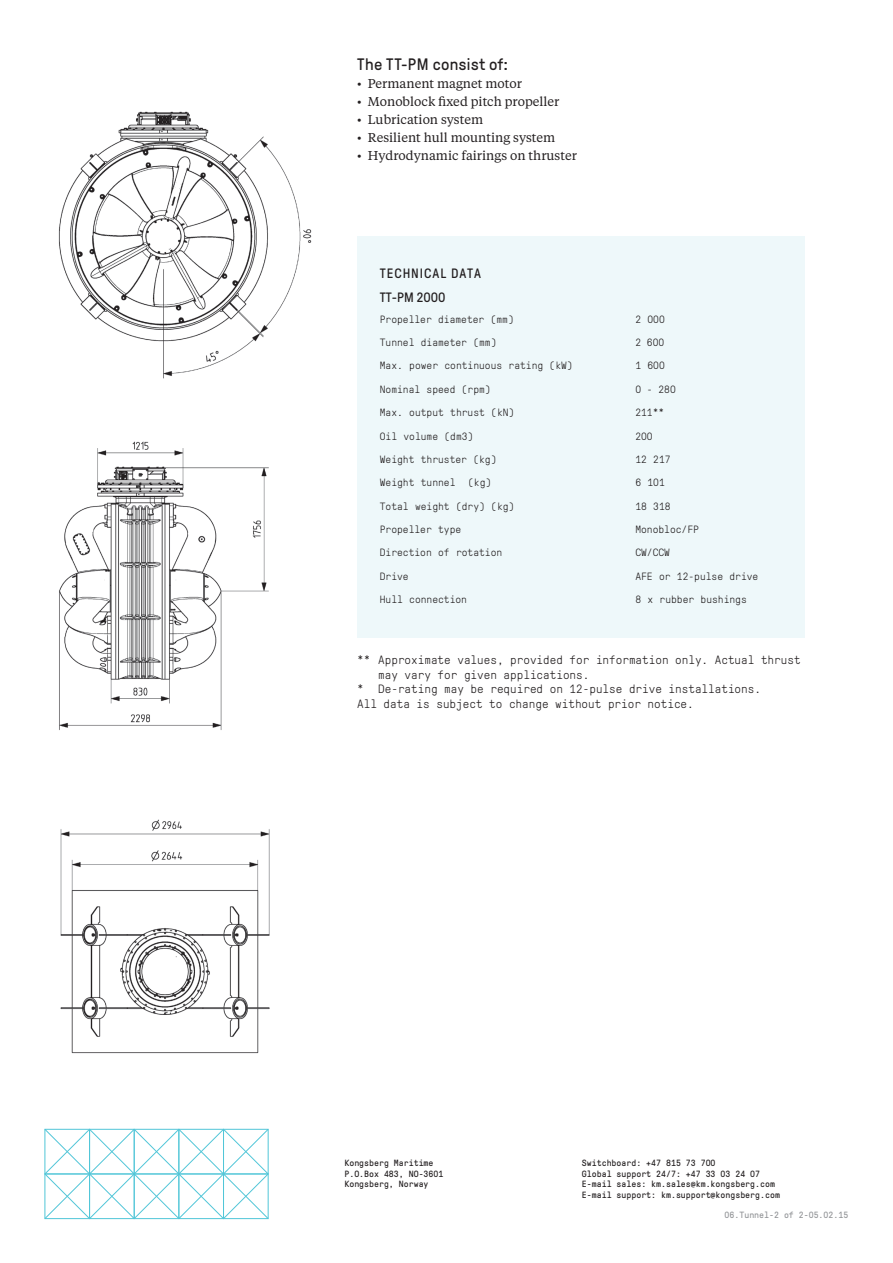
<style>
.page{position:relative;width:893px;height:1263px;background:#fff}
.page>*{position:absolute;margin:0;border:0;box-sizing:border-box;transform-origin:0 0}
.t1{font:16.5px "GT Pressura";letter-spacing:.025em;color:#231f20}
.t2{font:13.5px/23.4px "GT Pressura";letter-spacing:.07em;color:#231f20}
.t3{font:12.75px "Tiempos Text";color:#231f20}
.t4{font:300 12px "GT Pressura Mono";color:#231f20}
.t5{font:300 10.5px "GT Pressura Mono";color:#231f20}
.t6{font:9px/10.8px "GT Pressura Mono";color:#231f20}
.t7{font:9px "GT Pressura Mono";color:#939598}
</style>
<div class="page">
<svg style="left:44px;top:1128px;width:225px;height:91px"></svg>
<div style="left:357px;top:236px;width:448px;height:402px;background:#eef8fa"></div>
<img style="left:58px;top:111px;width:254px;height:268px">
<img style="left:59px;top:441px;width:210px;height:289px">
<img style="left:60px;top:819px;width:210px;height:235px">
<h1 class="t1" style="left:357px;top:56px;width:152px">The TT-PM consist of:</h1>
<p class="t3" style="left:357px;top:75px;width:166px">• Permanent magnet motor</p>
<p class="t3" style="left:357px;top:93px;width:204px">• Monoblock fixed pitch propeller</p>
<p class="t3" style="left:357px;top:111px;width:127px">• Lubrication system</p>
<p class="t3" style="left:357px;top:129px;width:200px">• Resilient hull mounting system</p>
<p class="t3" style="left:357px;top:147px;width:221px">• Hydrodynamic fairings on thruster</p>
<p class="t2" style="left:380px;top:262px;width:103px">TECHNICAL DATA<br>TT-PM 2000</p>
<p class="t5" style="left:380px;top:313px;width:135px">Propeller diameter (mm)</p>
<p class="t5" style="left:635px;top:313px;width:31px">2 000</p>
<p class="t5" style="left:380px;top:337px;width:118px">Tunnel diameter (mm)</p>
<p class="t5" style="left:635px;top:337px;width:30px">2 600</p>
<p class="t5" style="left:380px;top:360px;width:194px">Max. power continuous rating (kW)</p>
<p class="t5" style="left:635px;top:360px;width:31px">1 600</p>
<p class="t5" style="left:380px;top:384px;width:112px">Nominal speed (rpm)</p>
<p class="t5" style="left:635px;top:384px;width:42px">0 - 280</p>
<p class="t5" style="left:380px;top:407px;width:136px">Max. output thrust (kN)</p>
<p class="t5" style="left:635px;top:407px;width:30px">211**</p>
<p class="t5" style="left:380px;top:430px;width:95px">Oil volume (dm3)</p>
<p class="t5" style="left:635px;top:430px;width:19px">200</p>
<p class="t5" style="left:380px;top:454px;width:118px">Weight thruster (kg)</p>
<p class="t5" style="left:635px;top:454px;width:37px">12 217</p>
<p class="t5" style="left:380px;top:477px;width:113px">Weight tunnel (kg)</p>
<p class="t5" style="left:635px;top:477px;width:31px">6 101</p>
<p class="t5" style="left:380px;top:500px;width:136px">Total weight (dry) (kg)</p>
<p class="t5" style="left:635px;top:500px;width:37px">18 318</p>
<p class="t5" style="left:380px;top:524px;width:83px">Propeller type</p>
<p class="t5" style="left:635px;top:524px;width:65px">Monobloc/FP</p>
<p class="t5" style="left:380px;top:547px;width:124px">Direction of rotation</p>
<p class="t5" style="left:635px;top:547px;width:36px">CW/CCW</p>
<p class="t5" style="left:380px;top:571px;width:30px">Drive</p>
<p class="t5" style="left:635px;top:571px;width:125px">AFE or 12-pulse drive</p>
<p class="t5" style="left:380px;top:594px;width:89px">Hull connection</p>
<p class="t5" style="left:635px;top:594px;width:113px">8 x rubber bushings</p>
<p class="t4" style="left:357px;top:654px;width:445px">** Approximate values, provided for information only. Actual thrust</p>
<p class="t4" style="left:378px;top:668px;width:213px">may vary for given applications.</p>
<p class="t4" style="left:357px;top:683px;width:405px">* De-rating may be required on 12-pulse drive installations.</p>
<p class="t4" style="left:357px;top:697px;width:338px">All data is subject to change without prior notice.</p>
<p class="t6" style="left:344px;top:1157px;width:101px">Kongsberg Maritime<br>P.O.Box 483, NO-3601<br>Kongsberg, Norway</p>
<p class="t6" style="left:582px;top:1157px;width:199px">Switchboard: +47 815 73 700<br>Global support 24/7: +47 33 03 24 07<br>E-mail sales: km.sales@km.kongsberg.com E-mail support: km.support@kongsberg.com</p>
<p class="t7" style="left:725px;top:1210px;width:125px">06.Tunnel-2 of 2-05.02.15</p>
</div>
